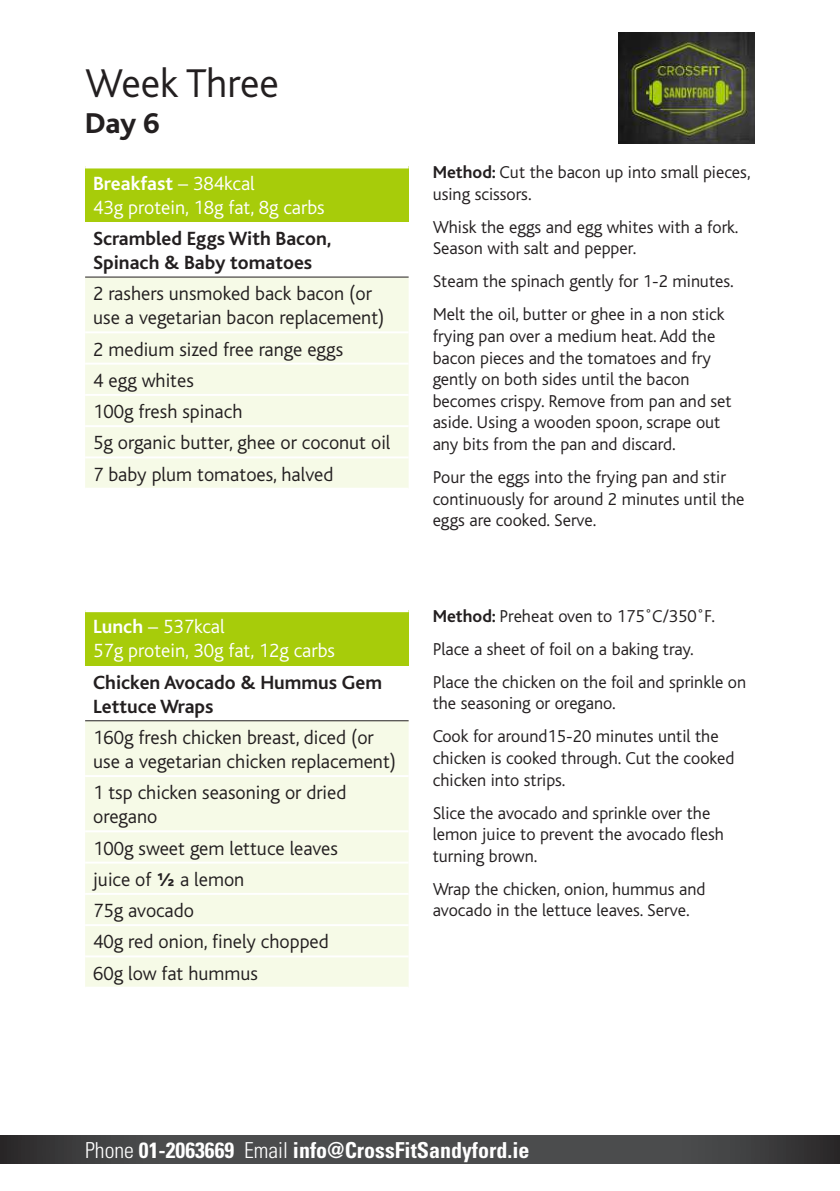
<style>
.page{position:relative;width:840px;height:1191px;background:#fff}
.page>*{position:absolute;margin:0;border:0;box-sizing:border-box;transform-origin:0 0}
.t1{font:300 42px "Bliss";color:#231f20}
.t2{font:800 30px "Bliss";color:#231f20}
.t3{font:700 condensed 22px "Univers";color:#fff}
.t4{font:300 20px/31.2px "Bliss";color:#231f20}
.t5{font:300 20px/24px "Bliss";color:#fff}
.t6{font:700 20px/24px "Bliss";color:#231f20}
.t7{font:300 18px/21.6px "Bliss";color:#231f20}
.s1{font-weight:700}
.s2{font-family:"Effra";font-weight:500}
.s3{font-weight:300}
</style>
<div class="page">
<svg style="left:0;top:1136px;width:839px;height:27px;background:#454546"></svg>
<div style="left:85px;top:166px;width:323px;height:56px;background:#a7cc0a"></div>
<div style="left:85px;top:277px;width:323px;height:211px;background:#f6fae7"></div>
<hr style="left:85px;top:276px;width:323px;height:1px;background:#231f20">
<hr style="left:85px;top:164px;width:323px;height:4px;background:#fff">
<hr style="left:85px;top:362px;width:323px;height:2px;background:#fff">
<hr style="left:85px;top:394px;width:323px;height:2px;background:#fff">
<hr style="left:85px;top:425px;width:323px;height:2px;background:#fff">
<hr style="left:85px;top:456px;width:323px;height:2px;background:#fff">
<hr style="left:85px;top:331px;width:323px;height:2px;background:#fff">
<div style="left:85px;top:610px;width:323px;height:55px;background:#a7cc0a"></div>
<div style="left:85px;top:721px;width:323px;height:265px;background:#f6fae7"></div>
<hr style="left:85px;top:720px;width:323px;height:1px;background:#231f20">
<hr style="left:85px;top:608px;width:323px;height:4px;background:#fff">
<hr style="left:85px;top:893px;width:323px;height:2px;background:#fff">
<hr style="left:85px;top:924px;width:323px;height:2px;background:#fff">
<hr style="left:85px;top:955px;width:323px;height:2px;background:#fff">
<hr style="left:85px;top:861px;width:323px;height:2px;background:#fff">
<hr style="left:85px;top:775px;width:323px;height:2px;background:#fff">
<hr style="left:85px;top:830px;width:323px;height:2px;background:#fff">
<img style="left:618px;top:33px;width:136px;height:110px">
<h1 class="t1" style="left:85px;top:61px;width:195px">Week Three</h1>
<h2 class="t2" style="left:85px;top:107px;width:76px">Day 6</h2>
<p class="t5" style="left:93px;top:172px;width:233px"><span class="s1">Breakfast</span> – 384kcal<br>43g protein, 18g fat, 8g carbs</p>
<p class="t6" style="left:93px;top:227px;width:240px">Scrambled Eggs With Bacon,<br>Spinach &amp; Baby tomatoes</p>
<p class="t4" style="left:93px;top:282px;width:292px;line-height:24px">2 rashers unsmoked back bacon (or use a vegetarian bacon replacement)</p>
<p class="t4" style="left:93px;top:334px;width:298px">2 medium sized free range eggs<br>4 egg whites<br>100g fresh spinach<br>5g organic butter, ghee or coconut oil<br>7 baby plum tomatoes, halved</p>
<p class="t5" style="left:93px;top:615px;width:243px"><span class="s1">Lunch</span> – 537kcal<br>57g protein, 30g fat, 12g carbs</p>
<p class="t6" style="left:93px;top:670px;width:290px">Chicken Avocado &amp; Hummus Gem<br>Lettuce Wraps</p>
<p class="t4" style="left:93px;top:726px;width:304px;line-height:24px">160g fresh chicken breast, diced (or use a vegetarian chicken replacement)</p>
<p class="t4" style="left:93px;top:781px;width:255px;line-height:24px">1 tsp chicken seasoning or dried oregano</p>
<p class="t4" style="left:93px;top:833px;width:246px">100g sweet gem lettuce leaves juice of <span class="s2">1/2</span> a lemon<br>75g avocado<br>40g red onion, finely chopped<br>60g low fat hummus</p>
<p class="t7" style="left:432px;top:162px;width:319px"><span class="s1">Method:</span> Cut the bacon up into small pieces, using scissors.</p>
<p class="t7" style="left:432px;top:216px;width:307px">Whisk the eggs and egg whites with a fork.<br>Season with salt and pepper.</p>
<p class="t7" style="left:432px;top:265px;width:302px;line-height:33px">Steam the spinach gently for 1-2 minutes.<br>Melt the oil, butter or ghee in a non stick</p>
<p class="t7" style="left:432px;top:325px;width:300px">frying pan over a medium heat. Add the bacon pieces and the tomatoes and fry gently on both sides until the bacon becomes crispy. Remove from pan and set aside. Using a wooden spoon, scrape out any bits from the pan and discard.</p>
<p class="t7" style="left:432px;top:466px;width:313px">Pour the eggs into the frying pan and stir continuously for around 2 minutes until the eggs are cooked. Serve.</p>
<p class="t7" style="left:432px;top:600px;width:315px;line-height:33px"><span class="s1">Method:</span> Preheat oven to 175˚C/350˚F.<br>Place a sheet of foil on a baking tray.<br>Place the chicken on the foil and sprinkle on</p>
<p class="t7" style="left:432px;top:687px;width:287px;line-height:33px">the seasoning or oregano.<br>Cook for around15-20 minutes until the</p>
<p class="t7" style="left:432px;top:747px;width:303px">chicken is cooked through. Cut the cooked chicken into strips.</p>
<p class="t7" style="left:432px;top:802px;width:292px">Slice the avocado and sprinkle over the lemon juice to prevent the avocado flesh turning brown.</p>
<p class="t7" style="left:432px;top:878px;width:274px">Wrap the chicken, onion, hummus and avocado in the lettuce leaves. Serve.</p>
<p class="t3" style="left:85px;top:1136px;width:445px"><span class="s3">Phone</span> 01-2063669 <span class="s3">Email</span> info@CrossFitSandyford.ie</p>
</div>
